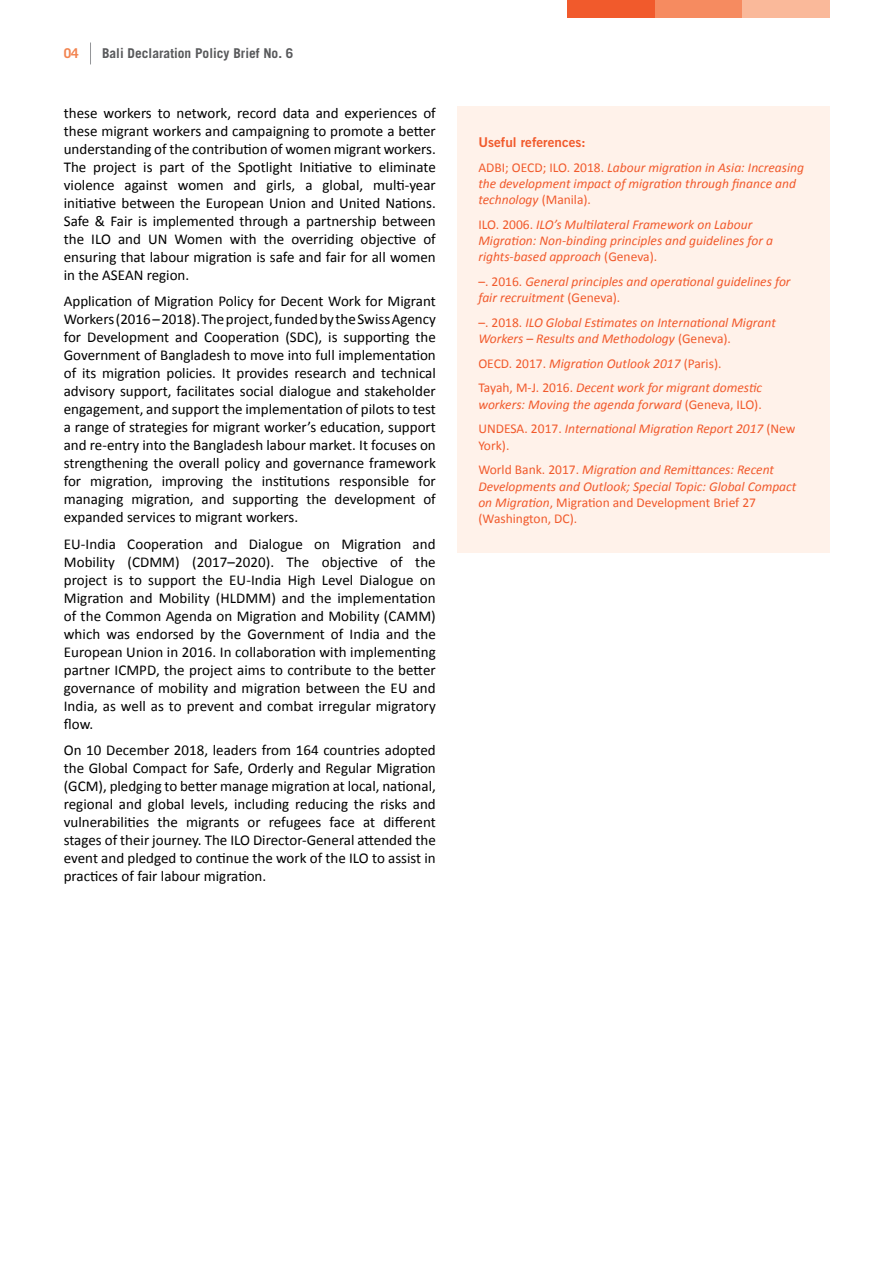
<style>
.page{position:relative;width:893px;height:1263px;background:#fff}
.page>*{position:absolute;margin:0;border:0;box-sizing:border-box;transform-origin:0 0}
.t1{font:15px/18px "Calibri";color:#000;text-align:justify}
.t2{font:italic 13.5px/16.2px "Calibri";color:#f15a2c}
.t3{font:700 13.5px "Trade Gothic";color:#58595b}
.t4{font:13.5px "Trade Gothic Bold Two";color:#f15a2c}
.t5{font:700 13.5px "Trade Gothic";color:#f2834f}
.s1{font-style:normal}
</style>
<div class="page">
<svg style="left:90px;top:43px;width:1px;height:21px"></svg>
<div style="left:457px;top:106px;width:372px;height:447px;background:#fff2ea"></div>
<div style="left:742px;top:0;width:87px;height:17px;background:#fab99a"></div>
<div style="left:655px;top:0;width:87px;height:17px;background:#f68b60"></div>
<div style="left:567px;top:0;width:88px;height:17px;background:#f15a2c"></div>
<p class="t5" style="left:64px;top:45px;width:17px">04</p>
<p class="t3" style="left:102px;top:45px;width:193px">Bali Declaration Policy Brief No. 6</p>
<p class="t1" style="left:64px;top:105px;width:374px">these workers to network, record data and experiences of these migrant workers and campaigning to promote a better understanding of the contribution of women migrant workers.<br>The project is part of the Spotlight Initiative to eliminate violence against women and girls, a global, multi-year initiative between the European Union and United Nations.<br>Safe &amp; Fair is implemented through a partnership between the ILO and UN Women with the overriding objective of ensuring that labour migration is safe and fair for all women in the ASEAN region.</p>
<p class="t1" style="left:64px;top:293px;width:374px">Application of Migration Policy for Decent Work for Migrant Workers (2016 – 2018). The project, funded by the Swiss Agency for Development and Cooperation (SDC), is supporting the Government of Bangladesh to move into full implementation of its migration policies. It provides research and technical advisory support, facilitates social dialogue and stakeholder engagement, and support the implementation of pilots to test a range of strategies for migrant worker’s education, support and re-entry into the Bangladesh labour market. It focuses on strengthening the overall policy and governance framework for migration, improving the institutions responsible for managing migration, and supporting the development of expanded services to migrant workers.</p>
<p class="t1" style="left:64px;top:536px;width:374px">EU-India Cooperation and Dialogue on Migration and Mobility (CDMM) (2017–2020). The objective of the project is to support the EU-India High Level Dialogue on Migration and Mobility (HLDMM) and the implementation of the Common Agenda on Migration and Mobility (CAMM) which was endorsed by the Government of India and the European Union in 2016. In collaboration with implementing partner ICMPD, the project aims to contribute to the better governance of mobility and migration between the EU and India, as well as to prevent and combat irregular migratory flow.</p>
<p class="t1" style="left:64px;top:742px;width:374px">On 10 December 2018, leaders from 164 countries adopted the Global Compact for Safe, Orderly and Regular Migration (GCM), pledging to better manage migration at local, national, regional and global levels, including reducing the risks and vulnerabilities the migrants or refugees face at different stages of their journey. The ILO Director-General attended the event and pledged to continue the work of the ILO to assist in practices of fair labour migration.</p>
<p class="t4" style="left:478px;top:134px;width:109px">Useful references:</p>
<p class="t2" style="left:478px;top:159px;width:327px"><span class="s1">ADBI; OECD; ILO. 2018.</span> Labour migration in Asia: Increasing the development impact of migration through finance and technology <span class="s1">(Manila).</span></p>
<p class="t2" style="left:478px;top:216px;width:296px"><span class="s1">ILO. 2006.</span> ILO’s Multilateral Framework on Labour<br>Migration: Non-binding principles and guidelines for a rights-based approach <span class="s1">(Geneva).</span></p>
<p class="t2" style="left:478px;top:273px;width:314px"><span class="s1">–. 2016.</span> General principles and operational guidelines for fair recruitment <span class="s1">(Geneva).</span></p>
<p class="t2" style="left:478px;top:314px;width:299px"><span class="s1">–. 2018.</span> ILO Global Estimates on International Migrant<br>Workers – Results and Methodology <span class="s1">(Geneva).</span></p>
<p class="t2" style="left:478px;top:351px;width:285px;line-height:24.8px"><span class="s1">OECD. 2017.</span> Migration Outlook 2017 <span class="s1">(Paris).<br>Tayah, M-J. 2016.</span> Decent work for migrant domestic</p>
<p class="t2" style="left:478px;top:392px;width:319px;line-height:24.8px">workers: Moving the agenda forward <span class="s1">(Geneva, ILO).<br>UNDESA. 2017.</span> International Migration Report 2017 <span class="s1">(New</span></p>
<p class="t2" style="left:478px;top:433px;width:297px;line-height:24.8px"><span class="s1">York).<br>World Bank. 2017.</span> Migration and Remittances: Recent</p>
<p class="t2" style="left:478px;top:478px;width:319px">Developments and Outlook; Special Topic: Global Compact on Migration<span class="s1">, Migration and Development Brief 27 (Washington, DC).</span></p>
</div>
